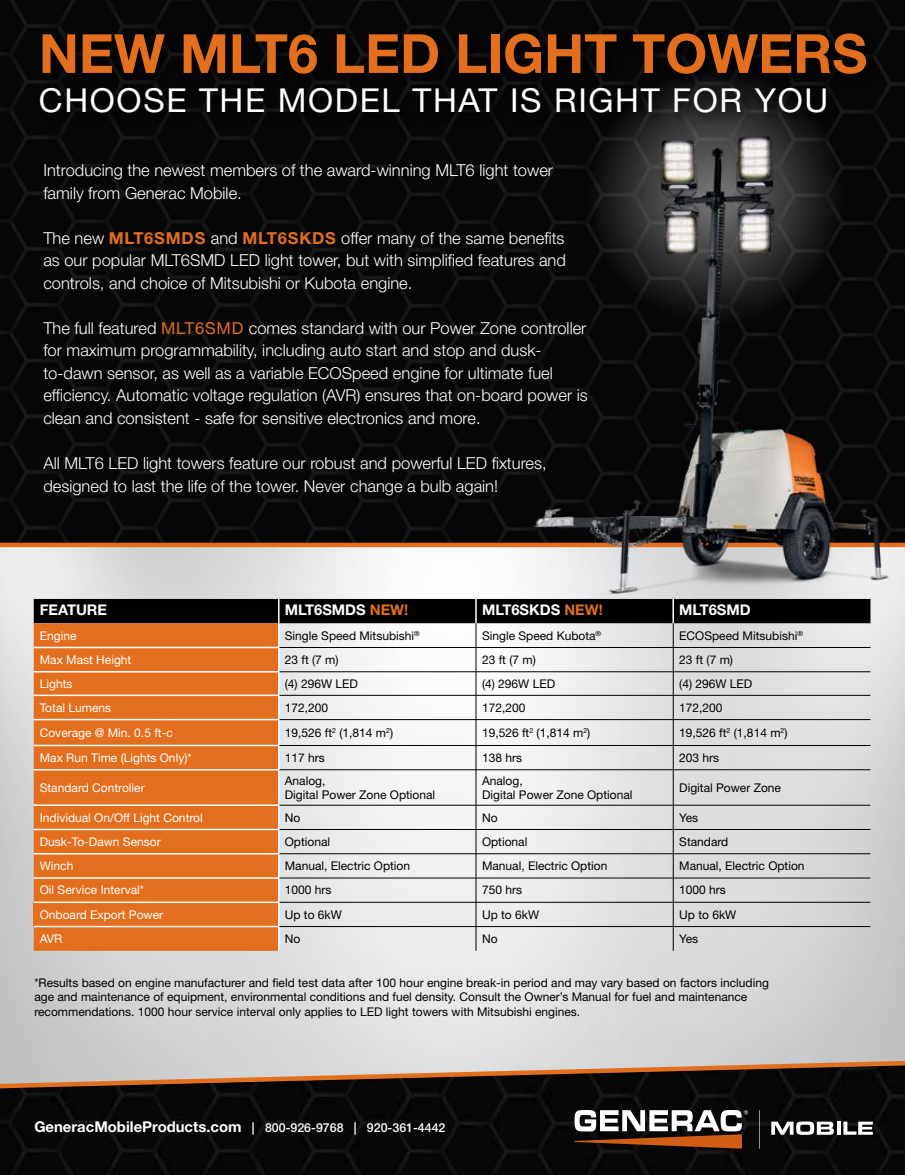
<style>
.page{position:relative;width:905px;height:1175px;background:#fff}
.page>*{position:absolute;margin:0;border:0;box-sizing:border-box;transform-origin:0 0}
.t1{font:700 54px "Helvetica Neue LT Std";color:#e36f1e}
.t2{font:33px "Helvetica Neue LT Std";letter-spacing:.05em;color:#fff}
.t3{font:300 16.5px/22.5px "Helvetica Neue LT Std";color:#fff}
.t4{font:700 14.7px "Helvetica Neue LT Std";color:#fff}
.t5{font:500 12.45px "Helvetica Neue LT Std";color:#fff}
.t6{font:12px/14.4px "Helvetica Neue LT Std";color:#000}
.t7{font:12px "Helvetica Neue LT Std";color:#fff}
.s1{font-weight:700;color:#e36f1e}
.s2{font-weight:400;color:#e36f1e}
.s3{color:#e36f1e}
.s4{font-weight:700;font-size:14.85px}
</style>
<div class="page">
<img style="left:0;top:547px;width:904px;height:511px">
<img style="left:0;top:1091px;width:904px;height:83px">
<svg style="left:574px;top:1110px;width:174px;height:38px"></svg>
<hr style="left:759px;top:1110px;width:1px;height:38px;background:#fff">
<svg style="left:771px;top:1121px;width:62px;height:13px"></svg>
<svg style="left:836px;top:1121px;width:4px;height:13px"></svg>
<svg style="left:843px;top:1121px;width:29px;height:13px"></svg>
<svg style="left:0;top:1058px;width:904px;height:33px;background:#7c6d63"></svg>
<img style="left:0;top:0;width:904px;height:542px">
<div style="left:37px;top:29px;width:842px;height:97px;background:#000"></div>
<div style="left:0;top:542px;width:904px;height:5px;background:#e36f1e"></div>
<div style="left:34px;top:770px;width:244px;height:180px;background:#e36f1e"></div>
<div style="left:34px;top:902px;width:245px;height:24px;background:#e36f1e"></div>
<hr style="left:34px;top:769px;width:245px;height:1px;background:#fff">
<hr style="left:34px;top:804px;width:245px;height:2px;background:#fff">
<hr style="left:34px;top:828px;width:245px;height:2px;background:#fff">
<hr style="left:34px;top:853px;width:245px;height:1px;background:#fff">
<hr style="left:34px;top:877px;width:245px;height:1px;background:#fff">
<hr style="left:34px;top:901px;width:245px;height:2px;background:#fff">
<hr style="left:34px;top:925px;width:245px;height:2px;background:#fff">
<hr style="left:279px;top:769px;width:197px;height:1px;background:#000">
<hr style="left:476px;top:769px;width:197px;height:1px;background:#000">
<hr style="left:475px;top:770px;width:1px;height:35px;background:#000">
<hr style="left:673px;top:769px;width:197px;height:1px;background:#000">
<hr style="left:673px;top:770px;width:1px;height:35px;background:#000">
<hr style="left:279px;top:805px;width:197px;height:1px;background:#000">
<hr style="left:476px;top:805px;width:197px;height:1px;background:#000">
<hr style="left:673px;top:805px;width:197px;height:1px;background:#000">
<hr style="left:279px;top:829px;width:197px;height:1px;background:#000">
<hr style="left:476px;top:829px;width:197px;height:1px;background:#000">
<hr style="left:673px;top:829px;width:197px;height:1px;background:#000">
<hr style="left:279px;top:853px;width:197px;height:1px;background:#000">
<hr style="left:476px;top:853px;width:197px;height:1px;background:#000">
<hr style="left:673px;top:853px;width:197px;height:1px;background:#000">
<hr style="left:279px;top:877px;width:197px;height:1px;background:#000">
<hr style="left:476px;top:877px;width:197px;height:1px;background:#000">
<hr style="left:673px;top:877px;width:197px;height:1px;background:#000">
<hr style="left:279px;top:902px;width:197px;height:1px;background:#000">
<hr style="left:476px;top:902px;width:197px;height:1px;background:#000">
<hr style="left:673px;top:902px;width:197px;height:1px;background:#000">
<hr style="left:279px;top:926px;width:197px;height:1px;background:#000">
<hr style="left:476px;top:926px;width:197px;height:1px;background:#000">
<svg style="left:475px;top:805px;width:1px;height:145px"></svg>
<hr style="left:673px;top:926px;width:197px;height:1px;background:#000">
<svg style="left:673px;top:805px;width:1px;height:145px"></svg>
<svg style="left:34px;top:599px;width:836px;height:170px"></svg>
<hr style="left:278px;top:770px;width:1px;height:34px;background:#fff">
<svg style="left:278px;top:806px;width:1px;height:144px"></svg>
<img style="left:529px;top:118px;width:363px;height:490px">
<h1 class="t1" style="left:39px;top:20px;width:830px">NEW MLT6 LED LIGHT TOWERS</h1>
<h2 class="t2" style="left:39px;top:80px;width:790px">CHOOSE THE MODEL THAT IS RIGHT FOR YOU</h2>
<h3 class="t3" style="left:43px;top:159px;width:511px">Introducing the newest members of the award-winning MLT6 light tower family from Generac Mobile.</h3>
<h3 class="t3" style="left:43px;top:226px;width:524px;text-align:justify">The new <span class="s1">MLT6SMDS</span> and <span class="s1">MLT6SKDS</span> offer many of the same benefits as our popular MLT6SMD LED light tower, but with simplified features and controls, and choice of Mitsubishi or Kubota engine.</h3>
<p class="t3" style="left:43px;top:316px;width:546px">The full featured <span class="s2">MLT6SMD</span> comes standard with our Power Zone controller for maximum programmability, including auto start and stop and dusk&shy;to-dawn sensor, as well as a variable ECOSpeed engine for ultimate fuel efficiency. Automatic voltage regulation (AVR) ensures that on-board power is clean and consistent - safe for sensitive electronics and more.</p>
<h3 class="t3" style="left:43px;top:451px;width:505px">All MLT6 LED light towers feature our robust and powerful LED fixtures, designed to last the life of the tower. Never change a bulb again!</h3>
<p class="t4" style="left:40px;top:601px;width:69px">FEATURE</p>
<p class="t4" style="left:285px;top:601px;width:125px">MLT6SMDS <span class="s3">NEW!</span></p>
<p class="t4" style="left:482px;top:601px;width:122px">MLT6SKDS <span class="s3">NEW!</span></p>
<p class="t4" style="left:679px;top:601px;width:73px">MLT6SMD</p>
<p class="t7" style="left:40px;top:628px;width:38px">Engine</p>
<p class="t6" style="left:285px;top:628px;width:136px">Single Speed Mitsubishi<sup>®</sup></p>
<p class="t6" style="left:482px;top:628px;width:121px">Single Speed Kubota<sup>®</sup></p>
<p class="t6" style="left:679px;top:628px;width:125px">ECOSpeed Mitsubishi<sup>®</sup></p>
<p class="t7" style="left:40px;top:652px;width:93px">Max Mast Height</p>
<p class="t6" style="left:285px;top:652px;width:55px">23 ft (7 m)</p>
<p class="t6" style="left:482px;top:652px;width:55px">23 ft (7 m)</p>
<p class="t6" style="left:679px;top:652px;width:55px">23 ft (7 m)</p>
<p class="t7" style="left:40px;top:676px;width:34px">Lights</p>
<p class="t6" style="left:285px;top:676px;width:75px">(4) 296W LED</p>
<p class="t6" style="left:482px;top:676px;width:75px">(4) 296W LED</p>
<p class="t6" style="left:679px;top:676px;width:75px">(4) 296W LED</p>
<p class="t7" style="left:40px;top:700px;width:73px">Total Lumens</p>
<p class="t6" style="left:285px;top:700px;width:45px">172,200</p>
<p class="t6" style="left:482px;top:700px;width:45px">172,200</p>
<p class="t6" style="left:679px;top:700px;width:45px">172,200</p>
<p class="t7" style="left:40px;top:725px;width:134px">Coverage @ Min. 0.5 ft-c</p>
<p class="t6" style="left:285px;top:725px;width:110px">19,526 ft<sup>2</sup> (1,814 m<sup>2</sup>)</p>
<p class="t6" style="left:482px;top:725px;width:110px">19,526 ft<sup>2</sup> (1,814 m<sup>2</sup>)</p>
<p class="t6" style="left:679px;top:725px;width:110px">19,526 ft<sup>2</sup> (1,814 m<sup>2</sup>)</p>
<p class="t7" style="left:40px;top:750px;width:153px">Max Run Time (Lights Only)*</p>
<p class="t6" style="left:285px;top:750px;width:42px">117 hrs</p>
<p class="t6" style="left:482px;top:750px;width:42px">138 hrs</p>
<p class="t6" style="left:679px;top:750px;width:42px">203 hrs</p>
<p class="t7" style="left:40px;top:780px;width:106px">Standard Controller</p>
<p class="t6" style="left:285px;top:773px;width:152px">Analog,<br>Digital Power Zone Optional</p>
<p class="t6" style="left:482px;top:773px;width:152px">Analog,<br>Digital Power Zone Optional</p>
<p class="t6" style="left:679px;top:780px;width:103px">Digital Power Zone</p>
<p class="t7" style="left:40px;top:810px;width:164px">Individual On/Off Light Control</p>
<p class="t6" style="left:285px;top:810px;width:17px">No</p>
<p class="t6" style="left:482px;top:810px;width:17px">No</p>
<p class="t6" style="left:679px;top:810px;width:20px">Yes</p>
<p class="t7" style="left:40px;top:834px;width:122px">Dusk-To-Dawn Sensor</p>
<p class="t6" style="left:285px;top:834px;width:47px">Optional</p>
<p class="t6" style="left:482px;top:834px;width:47px">Optional</p>
<p class="t6" style="left:679px;top:834px;width:51px">Standard</p>
<p class="t7" style="left:40px;top:858px;width:35px">Winch</p>
<p class="t6" style="left:285px;top:858px;width:127px">Manual, Electric Option</p>
<p class="t6" style="left:482px;top:858px;width:127px">Manual, Electric Option</p>
<p class="t6" style="left:679px;top:858px;width:127px">Manual, Electric Option</p>
<p class="t7" style="left:40px;top:883px;width:106px">Oil Service Interval*</p>
<p class="t6" style="left:285px;top:882px;width:48px">1000 hrs</p>
<p class="t6" style="left:482px;top:882px;width:42px">750 hrs</p>
<p class="t6" style="left:679px;top:882px;width:48px">1000 hrs</p>
<p class="t7" style="left:40px;top:907px;width:125px">Onboard Export Power</p>
<p class="t6" style="left:285px;top:907px;width:59px">Up to 6kW</p>
<p class="t6" style="left:482px;top:907px;width:59px">Up to 6kW</p>
<p class="t6" style="left:679px;top:907px;width:59px">Up to 6kW</p>
<p class="t7" style="left:40px;top:931px;width:24px">AVR</p>
<p class="t6" style="left:285px;top:931px;width:17px">No</p>
<p class="t6" style="left:482px;top:931px;width:17px">No</p>
<p class="t6" style="left:679px;top:931px;width:20px">Yes</p>
<p class="t6" style="left:34px;top:975px;width:736px">*Results based on engine manufacturer and field test data after 100 hour engine break-in period and may vary based on factors including age and maintenance of equipment, environmental conditions and fuel density. Consult the Owner’s Manual for fuel and maintenance recommendations. 1000 hour service interval only applies to LED light towers with Mitsubishi engines.</p>
<p class="t5" style="left:34px;top:1119px;width:412px"><span class="s4">GeneracMobileProducts.com</span> | 800-926-9768 | 920-361-4442</p>
</div>
